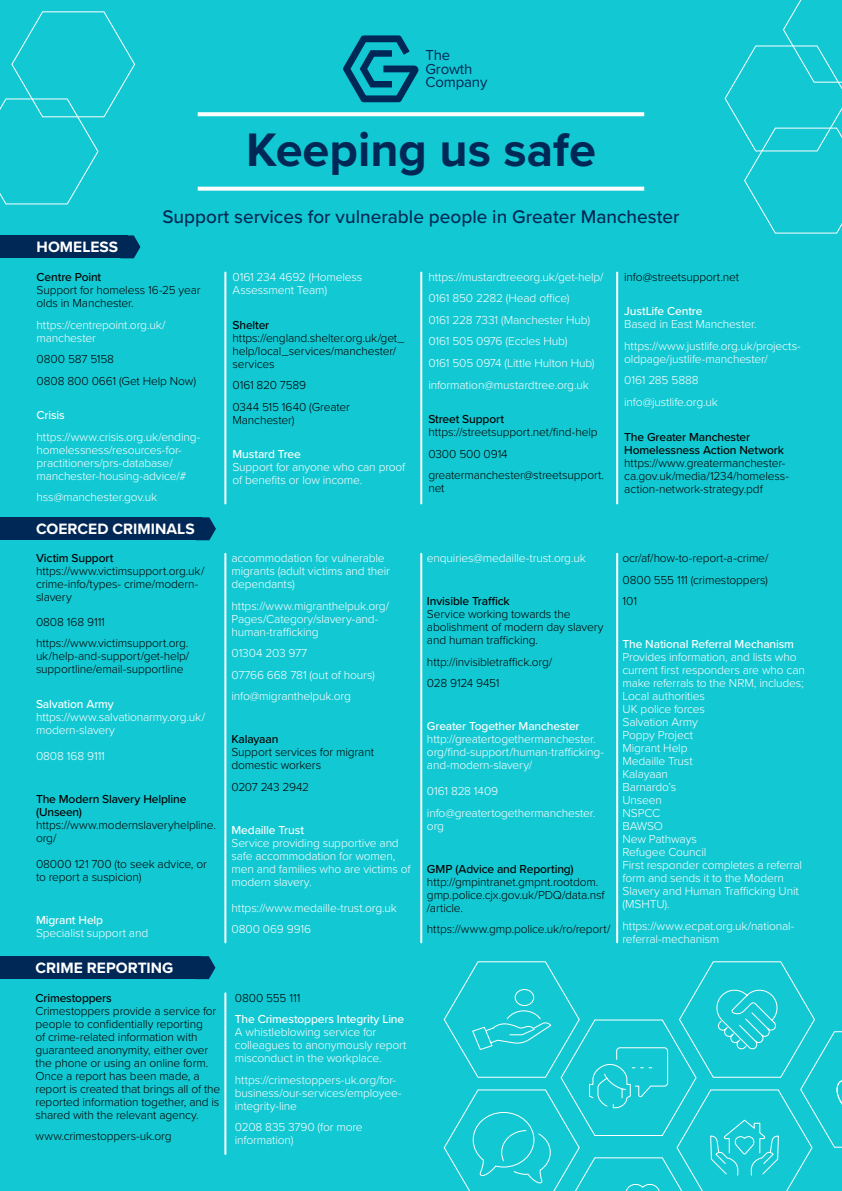
<style>
.page{position:relative;width:842px;height:1191px;background:#12c9d3}
.page>*{position:absolute;margin:0;border:0;box-sizing:border-box;transform-origin:0 0}
.t1{font:700 48.7px "Proxima Nova";color:#002856}
.t2{font:500 19px "Proxima Nova";color:#002856}
.t3{font:700 15.5px "Proxima Nova";color:#fff}
.t4{font:15px/13.6px "Proxima Nova";letter-spacing:-.01em;color:#002856}
.t5{font:300 12px/13px "Proxima Nova";letter-spacing:-.015em;color:#fff}
.t6{font:300 12px/13px "Proxima Nova";letter-spacing:-.015em;color:#000}
.t7{font:500 12px/13px "Proxima Nova";letter-spacing:-.015em;color:#000}
.t8{font:500 12px "Proxima Nova";letter-spacing:-.015em;color:#fff}
.t9{font:300 12px "Proxima Nova";letter-spacing:-.035em;color:#000}
</style>
<div class="page">
<svg style="left:198px;top:112px;width:446px;height:4px;background:#f1fbfc"></svg>
<svg style="left:198px;top:187px;width:446px;height:4px;background:#ebfafb"></svg>
<svg style="left:343px;top:35px;width:75px;height:67px"></svg>
<hr style="left:224px;top:272px;width:2px;height:231px;background:#fff">
<hr style="left:420px;top:272px;width:2px;height:231px;background:#fff">
<hr style="left:616px;top:272px;width:2px;height:231px;background:#fff">
<div style="left:0;top:235px;width:128px;height:23px;background:#002856"></div>
<svg style="left:128px;top:235px;width:12px;height:23px"></svg>
<div style="left:0;top:517px;width:201px;height:23px;background:#002856"></div>
<svg style="left:201px;top:517px;width:15px;height:23px"></svg>
<div style="left:0;top:956px;width:200px;height:23px;background:#002856"></div>
<svg style="left:200px;top:956px;width:15px;height:23px"></svg>
<hr style="left:224px;top:554px;width:2px;height:388px;background:#fff">
<hr style="left:420px;top:554px;width:2px;height:388px;background:#fff">
<hr style="left:616px;top:554px;width:2px;height:388px;background:#fff">
<hr style="left:224px;top:993px;width:2px;height:161px;background:#fff">
<svg style="left:724px;top:0;width:118px;height:234px"></svg>
<svg style="left:0;top:11px;width:136px;height:194px"></svg>
<svg style="left:443px;top:961px;width:399px;height:230px"></svg>
<p class="t4" style="left:425px;top:49px;width:63px">The<br>Growth<br>Company</p>
<h1 class="t1" style="left:246px;top:114px;width:351px">Keeping us safe</h1>
<p class="t3" style="left:37px;top:236px;width:83px">HOMELESS</p>
<h2 class="t2" style="left:162px;top:202px;width:519px">Support services for vulnerable people in Greater Manchester</h2>
<p class="t7" style="left:37px;top:270px;width:66px">Centre Point</p>
<p class="t6" style="left:37px;top:283px;width:165px">Support for homeless 16-25 year olds in Manchester.</p>
<p class="t5" style="left:37px;top:317px;width:130px">https://centrepoint.org.uk/ manchester</p>
<p class="t6" style="left:37px;top:348px;width:161px;line-height:21.5px">0800 587 5158<br>0808 800 0661 (Get Help Now)</p>
<p class="t8" style="left:37px;top:406px;width:30px">Crisis</p>
<p class="t5" style="left:37px;top:429px;width:165px">https://www.crisis.org.uk/ending&shy;homelessness/resources-for&shy;practitioners/prs-database/ manchester-housing-advice/#</p>
<p class="t5" style="left:37px;top:490px;width:122px">hss@manchester.gov.uk</p>
<p class="t3" style="left:36px;top:517px;width:160px">COERCED CRIMINALS</p>
<p class="t7" style="left:36px;top:551px;width:79px">Victim Support</p>
<p class="t6" style="left:36px;top:564px;width:170px">https://www.victimsupport.org.uk/ crime-info/types- crime/modern&shy;slavery</p>
<p class="t6" style="left:36px;top:610px;width:154px;line-height:21.5px">0808 168 9111 https://www.victimsupport.org.</p>
<p class="t6" style="left:36px;top:649px;width:155px">uk/help-and-support/get-help/ supportline/email-supportline</p>
<p class="t8" style="left:36px;top:695px;width:79px">Salvation Army</p>
<p class="t5" style="left:36px;top:709px;width:171px">https://www.salvationarmy.org.uk/ modern-slavery</p>
<p class="t5" style="left:36px;top:748px;width:71px">0808 168 9111</p>
<p class="t7" style="left:36px;top:792px;width:152px">The Modern Slavery Helpline (Unseen)</p>
<p class="t6" style="left:36px;top:817px;width:182px">https://www.modernslaveryhelpline. org/</p>
<p class="t6" style="left:36px;top:856px;width:172px">08000 121 700 (to seek advice, or to report a suspicion)</p>
<p class="t8" style="left:36px;top:911px;width:69px">Migrant Help</p>
<p class="t5" style="left:36px;top:925px;width:114px">Specialist support and</p>
<p class="t3" style="left:36px;top:956px;width:139px">CRIME REPORTING</p>
<p class="t7" style="left:36px;top:991px;width:78px">Crimestoppers</p>
<p class="t6" style="left:36px;top:1003px;width:186px">Crimestoppers provide a service for people to confidentially reporting<br>of crime-related information with guaranteed anonymity, either over the phone or using an online form.<br>Once a report has been made, a report is created that brings all of the reported information together, and is shared with the relevant agency.</p>
<p class="t6" style="left:36px;top:1129px;width:138px">www.crimestoppers-uk.org</p>
<p class="t5" style="left:232px;top:270px;width:131px">0161 234 4692 (Homeless<br>Assessment Team)</p>
<p class="t7" style="left:232px;top:317px;width:38px">Shelter</p>
<p class="t6" style="left:232px;top:330px;width:173px">https://england.shelter.org.uk/get_ help/local_services/manchester/ services</p>
<p class="t6" style="left:232px;top:373px;width:119px;line-height:21.5px">0161 820 7589<br>0344 515 1640 (Greater</p>
<p class="t6" style="left:232px;top:412px;width:64px">Manchester)</p>
<p class="t8" style="left:232px;top:445px;width:70px">Mustard Tree</p>
<p class="t5" style="left:232px;top:460px;width:174px">Support for anyone who can proof of benefits or low income.</p>
<p class="t5" style="left:231px;top:551px;width:160px">accommodation for vulnerable migrants (adult victims and their dependants)</p>
<p class="t5" style="left:231px;top:598px;width:159px">https://www.migranthelpuk.org/<br>Pages/Category/slavery-and&shy;human-trafficking</p>
<p class="t5" style="left:231px;top:642px;width:145px;line-height:21.5px">01304 203 977<br>07766 668 781 (out of hours) info@migranthelpuk.org</p>
<p class="t7" style="left:231px;top:732px;width:48px">Kalayaan</p>
<p class="t6" style="left:231px;top:745px;width:144px">Support services for migrant domestic workers</p>
<p class="t9" style="left:231px;top:778px;width:79px">0207 243 2942</p>
<p class="t8" style="left:231px;top:821px;width:74px">Medaille Trust</p>
<p class="t5" style="left:231px;top:835px;width:181px">Service providing supportive and safe accommodation for women, men and families who are victims of modern slavery.</p>
<p class="t5" style="left:231px;top:896px;width:167px;line-height:21.5px">https://www.medaille-trust.org.uk<br>0800 069 9916</p>
<p class="t6" style="left:235px;top:990px;width:67px">0800 555 111</p>
<p class="t8" style="left:235px;top:1010px;width:171px">The Crimestoppers Integrity Line</p>
<p class="t5" style="left:235px;top:1025px;width:173px">A whistleblowing service for colleagues to anonymously report misconduct in the workplace.</p>
<p class="t5" style="left:235px;top:1072px;width:168px">https://crimestoppers-uk.org/for&shy;business/our-services/employee&shy;integrity-line</p>
<p class="t5" style="left:235px;top:1120px;width:129px">0208 835 3790 (for more information)</p>
<p class="t5" style="left:428px;top:265px;width:177px;line-height:21.5px">https://mustardtreeorg.uk/get-help/<br>0161 850 2282 (Head office)<br>0161 228 7331 (Manchester Hub)<br>0161 505 0976 (Eccles Hub)<br>0161 505 0974 (Little Hulton Hub) information@mustardtree.org.uk</p>
<p class="t7" style="left:428px;top:412px;width:77px">Street Support</p>
<p class="t6" style="left:428px;top:420px;width:177px;line-height:21.5px">https://streetsupport.net/find-help<br>0300 500 0914 greatermanchester@streetsupport.</p>
<p class="t6" style="left:428px;top:481px;width:18px">net</p>
<p class="t6" style="left:624px;top:270px;width:116px">info@streetsupport.net</p>
<p class="t8" style="left:624px;top:302px;width:80px">JustLife Centre</p>
<p class="t5" style="left:624px;top:313px;width:178px;line-height:21.5px">Based in East Manchester. https://www.justlife.org.uk/projects-</p>
<p class="t5" style="left:624px;top:347px;width:145px;line-height:21.5px">oldpage/justlife-manchester/<br>0161 285 5888 info@justlife.org.uk</p>
<p class="t7" style="left:624px;top:429px;width:161px">The Greater Manchester<br>Homelessness Action Network</p>
<p class="t6" style="left:624px;top:455px;width:166px">https://www.greatermanchester&shy;ca.gov.uk/media/1234/homeless&shy;action-network-strategy.pdf</p>
<p class="t5" style="left:427px;top:551px;width:160px">enquiries@medaille-trust.org.uk</p>
<p class="t7" style="left:427px;top:594px;width:84px">Invisible Traffick</p>
<p class="t6" style="left:427px;top:607px;width:178px">Service working towards the abolishment of modern day slavery and human trafficking.</p>
<p class="t6" style="left:427px;top:650px;width:127px;line-height:21.5px">http://invisibletraffick.org/<br>028 9124 9451</p>
<p class="t8" style="left:427px;top:717px;width:154px">Greater Together Manchester</p>
<p class="t5" style="left:427px;top:732px;width:179px">http://greatertogethermanchester. org/find-support/human-trafficking&shy;and-modern-slavery/</p>
<p class="t5" style="left:427px;top:780px;width:170px;line-height:21.5px">0161 828 1409 info@greatertogethermanchester.</p>
<p class="t5" style="left:427px;top:818px;width:19px">org</p>
<p class="t7" style="left:427px;top:862px;width:148px">GMP (Advice and Reporting)</p>
<p class="t6" style="left:427px;top:874px;width:179px">http://gmpintranet.gmpnt.rootdom. gmp.police.cjx.gov.uk/PDQ/data.nsf /article.</p>
<p class="t6" style="left:427px;top:922px;width:185px">https://www.gmp.police.uk/ro/report/</p>
<p class="t6" style="left:622px;top:547px;width:147px;line-height:21.5px;text-align:justify">ocr/af/how-to-report-a-crime/ 0800 555 111 (crimestoppers)<br>101</p>
<p class="t8" style="left:622px;top:635px;width:173px">The National Referral Mechanism</p>
<p class="t5" style="left:622px;top:650px;width:184px">Provides information, and lists who current first responders are who can make referrals to the NRM, includes;<br>Local authorities<br>UK police forces<br>Salvation Army<br>Poppy Project<br>Migrant Help<br>Medaille Trust<br>Kalayaan<br>Barnardo’s<br>Unseen<br>NSPCC<br>BAWSO<br>New Pathways<br>Refugee Council<br>First responder completes a referral form and sends it to the Modern<br>Slavery and Human Trafficking Unit (MSHTU).</p>
<p class="t5" style="left:622px;top:918px;width:173px">https://www.ecpat.org.uk/national&shy;referral-mechanism</p>
</div>
